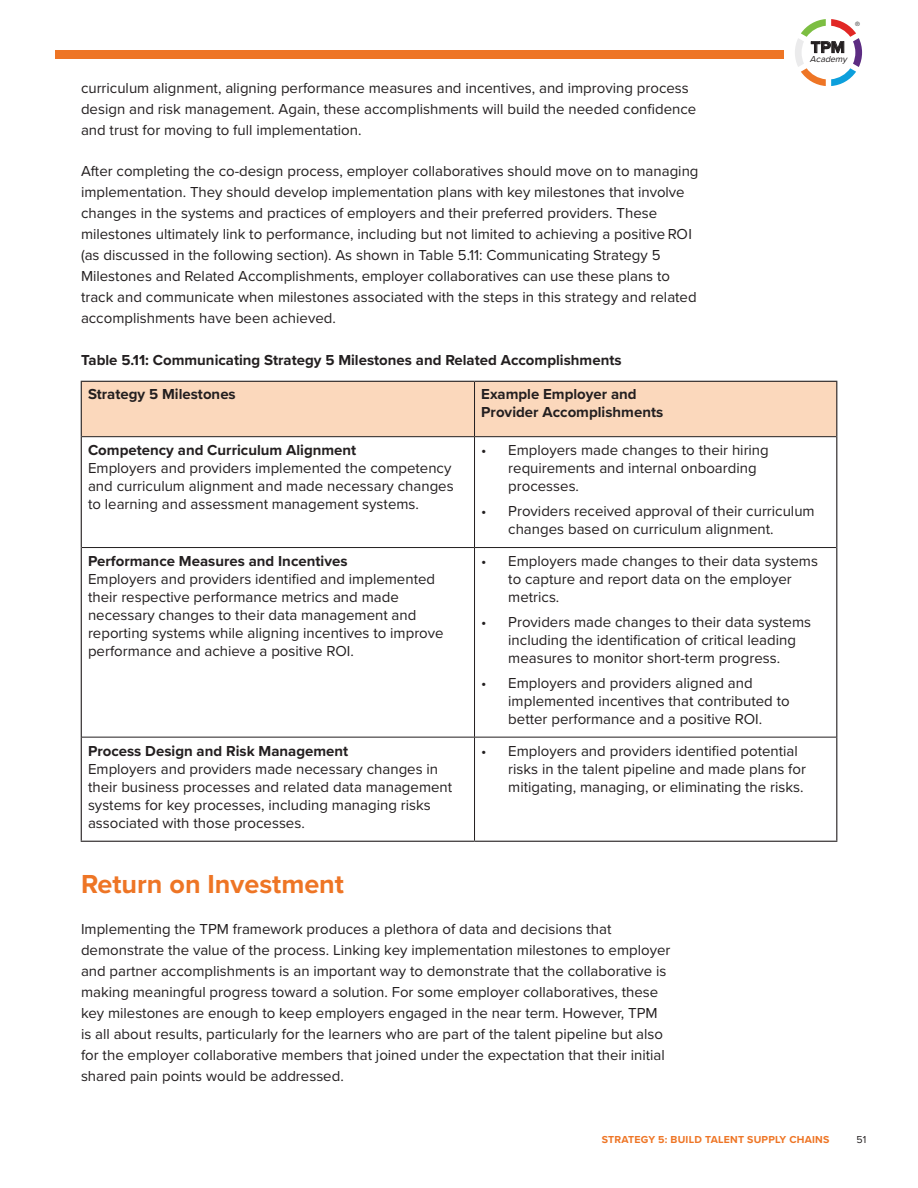
<style>
.page{position:relative;width:918px;height:1188px;background:#fff}
.page>*{position:absolute;margin:0;border:0;box-sizing:border-box;transform-origin:0 0}
.Unit_Subheader_-_18{font:700 27px "Proxima Nova";color:#ee7525}
.t1{font:700 16.5px "Proxima Nova";color:#231f20}
.Body_-_space_after{font:15px/21px "Proxima Nova";color:#231f20}
.Table_body_-_10_12{font:15px/18px "Proxima Nova";color:#231f20}
.Table_body_-_10_12-2{font:700 15px "Proxima Nova";color:#231f20}
.Paragraph_Style_1{font:700 15px "Proxima Nova";color:#231f20}
.Table_bold_header_le{font:700 15px/18px "Proxima Nova";color:#231f20}
.t2{font:700 10.5px "Proxima Nova";letter-spacing:.02em;color:#ee7525}
.t3{font:10.5px "Proxima Nova";color:#231f20}
.t4{font:italic 9px "Proxima Nova";color:#231f20}
.t5{font:6px "Avenir";color:#231f20}
</style>
<div class="page">
<div style="left:55px;top:50px;width:729px;height:9px;background:#ee7525"></div>
<svg style="left:795px;top:19px;width:67px;height:67px"></svg>
<div style="left:82px;top:382px;width:754px;height:54px;background:#fbd8bc"></div>
<hr style="left:474px;top:382px;width:1px;height:54px;background:#231f20">
<hr style="left:82px;top:436px;width:393px;height:1px;background:#231f20">
<hr style="left:475px;top:436px;width:361px;height:1px;background:#231f20">
<hr style="left:474px;top:437px;width:1px;height:110px;background:#231f20">
<hr style="left:82px;top:547px;width:393px;height:1px;background:#231f20">
<hr style="left:475px;top:547px;width:361px;height:1px;background:#231f20">
<hr style="left:474px;top:548px;width:1px;height:189px;background:#231f20">
<hr style="left:82px;top:737px;width:393px;height:1px;background:#231f20">
<hr style="left:475px;top:737px;width:361px;height:1px;background:#231f20">
<hr style="left:474px;top:738px;width:1px;height:103px;background:#231f20">
<hr style="left:81px;top:381px;width:394px;height:1px;background:#231f20">
<hr style="left:81px;top:382px;width:1px;height:55px;background:#231f20">
<hr style="left:475px;top:381px;width:362px;height:1px;background:#231f20">
<hr style="left:836px;top:382px;width:1px;height:55px;background:#231f20">
<hr style="left:81px;top:437px;width:1px;height:111px;background:#231f20">
<hr style="left:836px;top:437px;width:1px;height:111px;background:#231f20">
<hr style="left:81px;top:548px;width:1px;height:189px;background:#231f20">
<hr style="left:836px;top:548px;width:1px;height:189px;background:#231f20">
<hr style="left:81px;top:737px;width:1px;height:104px;background:#231f20">
<hr style="left:836px;top:737px;width:1px;height:104px;background:#231f20">
<hr style="left:81px;top:841px;width:394px;height:1px;background:#231f20">
<hr style="left:475px;top:841px;width:362px;height:1px;background:#231f20">
<p class="t5" style="left:855px;top:21px;width:6px">®</p>
<p class="t1" style="left:811px;top:35px;width:36px">TPM</p>
<p class="t4" style="left:810px;top:53px;width:41px">Academy</p>
<p class="Body_-_space_after" style="left:81px;top:77px;width:617px">curriculum alignment, aligning performance measures and incentives, and improving process design and risk management. Again, these accomplishments will build the needed confidence and trust for moving to full implementation.</p>
<p class="Body_-_space_after" style="left:81px;top:160px;width:619px">After completing the co-design process, employer collaboratives should move on to managing implementation. They should develop implementation plans with key milestones that involve changes in the systems and practices of employers and their preferred providers. These milestones ultimately link to performance, including but not limited to achieving a positive ROI (as discussed in the following section). As shown in Table 5.11: Communicating Strategy 5<br>Milestones and Related Accomplishments, employer collaboratives can use these plans to track and communicate when milestones associated with the steps in this strategy and related accomplishments have been achieved.</p>
<p class="Paragraph_Style_1" style="left:81px;top:348px;width:542px">Table 5.11: Communicating Strategy 5 Milestones and Related Accomplishments</p>
<p class="Table_bold_header_le" style="left:88px;top:385px;width:149px">Strategy 5 Milestones</p>
<p class="Table_bold_header_le" style="left:481px;top:385px;width:184px">Example Employer and<br>Provider Accomplishments</p>
<p class="Table_body_-_10_12-2" style="left:88px;top:439px;width:270px">Competency and Curriculum Alignment</p>
<p class="Table_body_-_10_12" style="left:88px;top:459px;width:367px">Employers and providers implemented the competency and curriculum alignment and made necessary changes to learning and assessment management systems.</p>
<p class="Body_-_space_after" style="left:508px;top:441px;width:262px;line-height:18px;text-indent:-27px">• Employers made changes to their hiring requirements and internal onboarding processes.</p>
<p class="Body_-_space_after" style="left:508px;top:501px;width:308px;line-height:18px;text-indent:-27px">• Providers received approval of their curriculum changes based on curriculum alignment.</p>
<p class="Table_body_-_10_12-2" style="left:88px;top:550px;width:261px">Performance Measures and Incentives</p>
<p class="Table_body_-_10_12" style="left:88px;top:569px;width:357px">Employers and providers identified and implemented their respective performance metrics and made necessary changes to their data management and reporting systems while aligning incentives to improve performance and achieve a positive ROI.</p>
<p class="Table_body_-_10_12-2" style="left:88px;top:740px;width:262px">Process Design and Risk Management</p>
<p class="Table_body_-_10_12" style="left:88px;top:759px;width:366px">Employers and providers made necessary changes in their business processes and related data management systems for key processes, including managing risks associated with those processes.</p>
<p class="Body_-_space_after" style="left:508px;top:551px;width:311px;line-height:18px;text-indent:-27px">• Employers made changes to their data systems to capture and report data on the employer metrics.</p>
<p class="Body_-_space_after" style="left:508px;top:612px;width:304px;line-height:18px;text-indent:-27px">• Providers made changes to their data systems including the identification of critical leading measures to monitor short-term progress.</p>
<p class="Body_-_space_after" style="left:508px;top:673px;width:283px;line-height:18px;text-indent:-27px">• Employers and providers aligned and implemented incentives that contributed to better performance and a positive ROI.</p>
<p class="Body_-_space_after" style="left:508px;top:741px;width:299px;line-height:18px;text-indent:-27px">• Employers and providers identified potential risks in the talent pipeline and made plans for mitigating, managing, or eliminating the risks.</p>
<p class="Unit_Subheader_-_18" style="left:81px;top:864px;width:265px">Return on Investment</p>
<p class="Body_-_space_after" style="left:81px;top:918px;width:591px">Implementing the TPM framework produces a plethora of data and decisions that demonstrate the value of the process. Linking key implementation milestones to employer and partner accomplishments is an important way to demonstrate that the collaborative is making meaningful progress toward a solution. For some employer collaboratives, these key milestones are enough to keep employers engaged in the near term. However, TPM is all about results, particularly for the learners who are part of the talent pipeline but also for the employer collaborative members that joined under the expectation that their initial shared pain points would be addressed.</p>
<p class="t2" style="left:602px;top:1132px;width:229px">STRATEGY 5: BUILD TALENT SUPPLY CHAINS</p>
<p class="t3" style="left:857px;top:1132px;width:11px">51</p>
</div>
